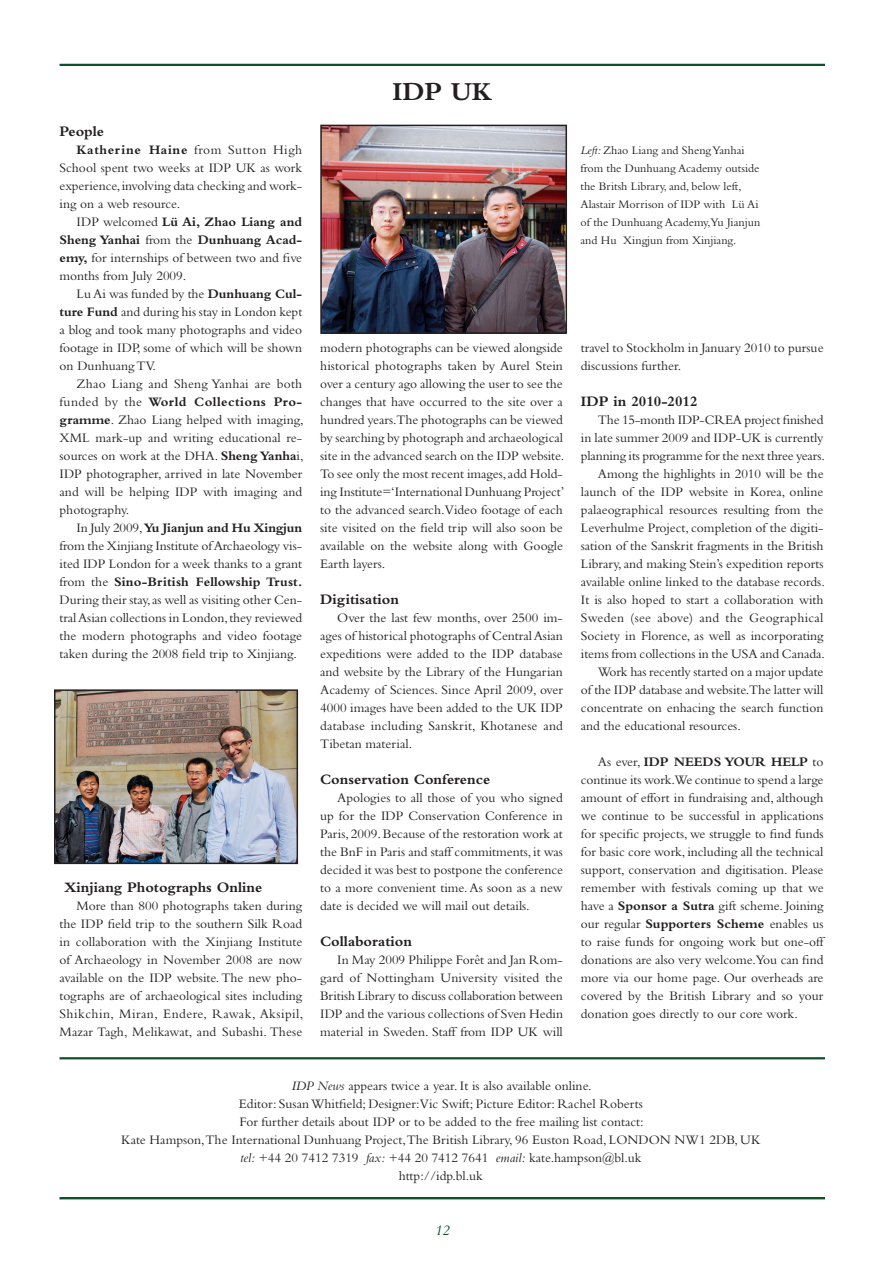
<style>
.page{position:relative;width:893px;height:1263px;background:#fff}
.page>*{position:absolute;margin:0;border:0;box-sizing:border-box;transform-origin:0 0}
.t1{font:700 27px "Bembo";color:#231f20}
.t2{font:700 15px "Bembo";color:#231f20}
.t3{font:italic 15px "Bembo";color:#0d512b}
.t4{font:13.5px/18px "Bembo";color:#231f20;text-align:justify}
.t5{font:13.5px "Bembo";letter-spacing:.02em;color:#231f20}
.t6{font:12px/18px "Bembo";color:#231f20}
.s1{font-weight:700}
.s2{font-style:italic}
</style>
<div class="page">
<hr style="left:60px;top:1197px;width:765px;height:2px;background:#0d512b">
<hr style="left:60px;top:1057px;width:765px;height:2px;background:#0d512b">
<hr style="left:60px;top:64px;width:765px;height:2px;background:#0d512b">
<img style="left:57px;top:692px;width:238px;height:169px">
<div style="left:54px;top:689px;width:244px;height:175px;border:2px solid #231f20"></div>
<img style="left:323px;top:128px;width:241px;height:203px">
<div style="left:320px;top:125px;width:247px;height:209px;border:2px solid #231f20"></div>
<p class="t2" style="left:60px;top:123px;width:46px">People</p>
<p class="t4" style="left:60px;top:140px;width:244px;text-indent:17px"><span class="s1">Katherine Haine</span> from Sutton High School spent two weeks at IDP UK as work experience, involving data checking and work&shy;ing on a web resource.</p>
<p class="t4" style="left:60px;top:212px;width:244px;text-indent:17px">IDP welcomed <span class="s1">Lü Ai, Zhao Liang and Sheng Yanhai</span> from the <span class="s1">Dunhuang Acad&shy;emy,</span> for internships of between two and five months from July 2009.</p>
<p class="t4" style="left:60px;top:284px;width:244px;text-indent:17px">Lu Ai was funded by the <span class="s1">Dunhuang Cul&shy;ture Fund</span> and during his stay in London kept a blog and took many photographs and video footage in IDP, some of which will be shown on Dunhuang TV.</p>
<p class="t4" style="left:60px;top:374px;width:246px;text-indent:17px">Zhao Liang and Sheng Yanhai are both funded by the <span class="s1">World Collections Pro&shy;gramme</span>. Zhao Liang helped with imaging, XML mark-up and writing educational re&shy;sources on work at the DHA. <span class="s1">Sheng Yanha</span>i, IDP photographer, arrived in late November and will be helping IDP with imaging and photography.</p>
<p class="t4" style="left:60px;top:518px;width:244px;text-indent:17px">In July 2009, <span class="s1">Yu Jianjun and Hu Xingjun </span>from the Xinjiang Institute of Archaeology vis&shy;ited IDP London for a week thanks to a grant from the <span class="s1">Sino-British Fellowship Trust.<br></span>During their stay, as well as visiting other Cen&shy;tral Asian collections in London, they reviewed the modern photographs and video footage taken during the 2008 field trip to Xinjiang.</p>
<p class="t2" style="left:65px;top:879px;width:199px">Xinjiang Photographs Online</p>
<p class="t4" style="left:60px;top:896px;width:245px;text-indent:17px">More than 800 photographs taken during the IDP field trip to the southern Silk Road in collaboration with the Xinjiang Institute of Archaeology in November 2008 are now available on the IDP website. The new pho&shy;tographs are of archaeological sites including Shikchin, Miran, Endere, Rawak, Aksipil, Mazar Tagh, Melikawat, and Subashi. These</p>
<h1 class="t1" style="left:393px;top:76px;width:101px">IDP UK</h1>
<p class="t6" style="left:580px;top:141px;width:181px"><span class="s2">Left:</span> Zhao Liang and Sheng Yanhai from the Dunhuang Academy outside the Britsh Library, and, below left, Alastair Morrison of IDP with Lü Ai of the Dunhuang Academy,Yu Jianjun and Hu Xingjun from Xinjiang.</p>
<p class="t4" style="left:320px;top:338px;width:246px">modern photographs can be viewed alongside historical photographs taken by Aurel Stein over a century ago allowing the user to see the changes that have occurred to the site over a hundred years.The photographs can be viewed by searching by photograph and archaeological site in the advanced search on the IDP website.<br>To see only the most recent images, add Hold&shy;ing Institute=‘International Dunhuang Project’ to the advanced search.Video footage of each site visited on the field trip will also soon be available on the website along with Google Earth layers.</p>
<p class="t2" style="left:320px;top:591px;width:80px">Digitisation</p>
<p class="t4" style="left:320px;top:608px;width:244px;text-indent:17px">Over the last few months, over 2500 im&shy;ages of historical photographs of Central Asian expeditions were added to the IDP database and website by the Library of the Hungarian Academy of Sciences. Since April 2009, over 4000 images have been added to the UK IDP database including Sanskrit, Khotanese and Tibetan material.</p>
<p class="t2" style="left:320px;top:771px;width:171px">Conservation Conference</p>
<p class="t4" style="left:320px;top:788px;width:244px;text-indent:17px">Apologies to all those of you who signed up for the IDP Conservation Conference in Paris, 2009. Because of the restoration work at the BnF in Paris and staff commitments, it was decided it was best to postpone the conference to a more convenient time. As soon as a new date is decided we will mail out details.</p>
<p class="t2" style="left:320px;top:933px;width:93px">Collaboration</p>
<p class="t4" style="left:320px;top:950px;width:244px;text-indent:17px">In May 2009 Philippe Forêt and Jan Rom&shy;gard of Nottingham University visited the British Library to discuss collaboration between IDP and the various collections of Sven Hedin material in Sweden. Staff from IDP UK will</p>
<p class="t4" style="left:581px;top:338px;width:244px">travel to Stockholm in January 2010 to pursue discussions further.</p>
<p class="t2" style="left:581px;top:393px;width:118px">IDP in 2010-2012</p>
<p class="t4" style="left:598px;top:410px;width:227px">The 15-month IDP-CREA project finished</p>
<p class="t4" style="left:581px;top:428px;width:244px">in late summer 2009 and IDP-UK is currently</p>
<p class="t4" style="left:581px;top:446px;width:245px">planning its programme for the next three years.</p>
<p class="t4" style="left:598px;top:464px;width:227px">Among the highlights in 2010 will be the</p>
<p class="t4" style="left:581px;top:482px;width:244px">launch of the IDP website in Korea, online</p>
<p class="t4" style="left:581px;top:500px;width:244px">palaeographical resources resulting from the</p>
<p class="t4" style="left:581px;top:518px;width:244px">Leverhulme Project, completion of the digiti-</p>
<p class="t4" style="left:581px;top:536px;width:244px">sation of the Sanskrit fragments in the British</p>
<p class="t4" style="left:581px;top:554px;width:244px">Library, and making Stein’s expedition reports</p>
<p class="t4" style="left:581px;top:572px;width:245px">available online linked to the database records.</p>
<p class="t4" style="left:581px;top:590px;width:244px">It is also hoped to start a collaboration with</p>
<p class="t5" style="left:581px;top:610px;width:244px">Sweden (see above) and the Geographical</p>
<p class="t4" style="left:581px;top:626px;width:244px">Society in Florence, as well as incorporating</p>
<p class="t4" style="left:581px;top:644px;width:245px">items from collections in the USA and Canada.</p>
<p class="t4" style="left:598px;top:662px;width:227px">Work has recently started on a major update</p>
<p class="t4" style="left:581px;top:680px;width:244px">of the IDP database and website.The latter will</p>
<p class="t4" style="left:581px;top:698px;width:244px">concentrate on enhacing the search function</p>
<p class="t4" style="left:581px;top:716px;width:161px">and the educational resources.</p>
<p class="t4" style="left:581px;top:752px;width:244px;text-indent:17px">As ever, <span class="s1">IDP NEEDS YOUR HELP</span> to continue its work.We continue to spend a large amount of effort in fundraising and, although we continue to be successful in applications for specific projects, we struggle to find funds for basic core work, including all the technical support, conservation and digitisation. Please remember with festivals coming up that we have a <span class="s1">Sponsor a Sutra</span> gift scheme. Joining our regular <span class="s1">Supporters Scheme</span> enables us to raise funds for ongoing work but one-off donations are also very welcome.You can find more via our home page. Our overheads are covered by the British Library and so your donation goes directly to our core work.</p>
<p class="t4" style="left:121px;top:1076px;width:641px;text-align:center"><span class="s2">IDP News</span> appears twice a year. It is also available online.<br>Editor: Susan Whitfield; Designer:Vic Swift; Picture Editor: Rachel Roberts<br>For further details about IDP or to be added to the free mailing list contact:<br>Kate Hampson,The International Dunhuang Project,The British Library, 96 Euston Road, LONDON NW1 2DB, UK <span class="s2">tel:</span> +44 20 7412 7319 <span class="s2">fax:</span> +44 20 7412 7641 <span class="s2">email:</span> kate.hampson@bl.uk<br>http://idp.bl.uk</p>
<p class="t3" style="left:435px;top:1221px;width:17px">12</p>
</div>
